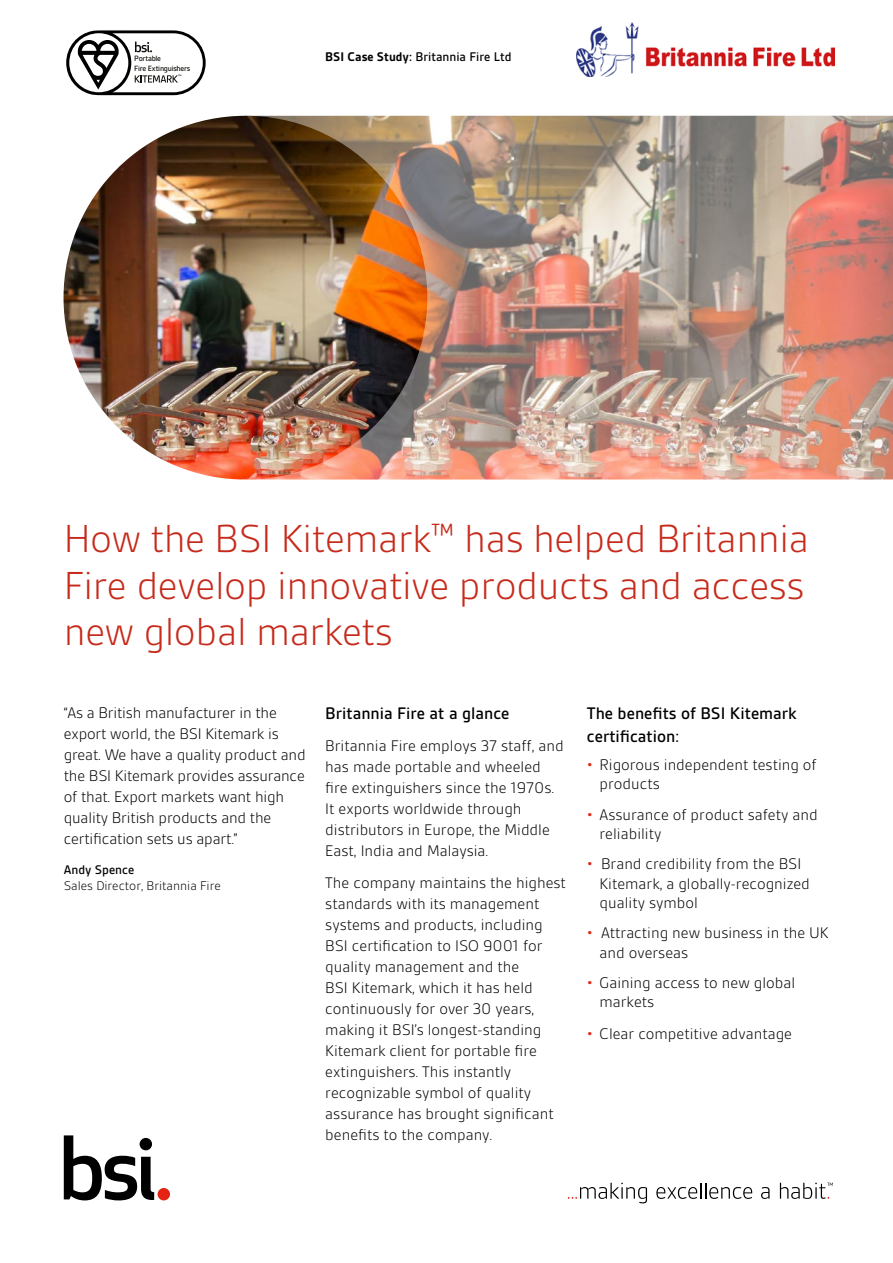
<style>
.page{position:relative;width:893px;height:1263px;background:#fff}
.page>*{position:absolute;margin:0;border:0;box-sizing:border-box;transform-origin:0 0}
.t1{font:300 42px/46.5px "BSI Gesta";letter-spacing:-.01em;color:#c62a1b;text-align:justify}
.t2{font:500 18px/22.5px "BSI Gesta";color:#000}
.t3{font:300 16.5px/21px "BSI Gesta";color:#000}
.t4{font:500 13.5px "BSI Gesta";color:#000}
.t5{font:300 13.5px "BSI Gesta";color:#000}
.t6{font:500 8.25px/9.1px "BSI Gesta";letter-spacing:-.035em;color:#12100b}
.s1{font-weight:700}
.s2{color:#e42313}
</style>
<div class="page">
<svg style="left:64px;top:1135px;width:90px;height:65px"></svg>
<div style="left:158px;top:1188px;width:12px;height:12px;background:#e42313;border-radius:50%"></div>
<svg style="left:568px;top:1182px;width:79px;height:21px"></svg>
<svg style="left:656px;top:1183px;width:96px;height:16px"></svg>
<svg style="left:761px;top:1187px;width:8px;height:12px"></svg>
<svg style="left:780px;top:1182px;width:53px;height:17px"></svg>
<img style="left:259px;top:116px;width:634px;height:363px">
<img style="left:64px;top:116px;width:363px;height:363px;border-radius:182px">
<img style="left:577px;top:22px;width:257px;height:55px">
<svg style="left:66px;top:30px;width:140px;height:65px"></svg>
<p class="t6" style="left:134px;top:54px;width:57px">Portable<br>Fire Extinguishers</p>
<p class="t4" style="left:325px;top:50px;width:188px"><span class="s1">BSI Case Study:</span> Britannia Fire Ltd</p>
<h1 class="t1" style="left:64px;top:516px;width:747px">How the BSI Kitemark<sup>™</sup> has helped Britannia Fire develop innovative products and access new global markets</h1>
<p class="t3" style="left:64px;top:703px;width:243px">“As a British manufacturer in the export world, the BSI Kitemark is great. We have a quality product and the BSI Kitemark provides assurance of that. Export markets want high quality British products and the certification sets us apart.”</p>
<p class="t4" style="left:64px;top:862px;width:72px">Andy Spence</p>
<p class="t5" style="left:64px;top:879px;width:159px">Sales Director, Britannia Fire</p>
<p class="t2" style="left:325px;top:702px;width:186px">Britannia Fire at a glance</p>
<p class="t3" style="left:325px;top:735px;width:240px">Britannia Fire employs 37 staff, and has made portable and wheeled fire extinguishers since the 1970s.<br>It exports worldwide through distributors in Europe, the Middle<br>East, India and Malaysia.</p>
<p class="t3" style="left:325px;top:872px;width:242px">The company maintains the highest standards with its management systems and products, including<br>BSI certification to ISO 9001 for quality management and the<br>BSI Kitemark, which it has held continuously for over 30 years, making it BSI’s longest-standing<br>Kitemark client for portable fire extinguishers. This instantly recognizable symbol of quality assurance has brought significant benefits to the company.</p>
<p class="t2" style="left:587px;top:702px;width:211px">The benefits of BSI Kitemark certification:</p>
<p class="t3" style="left:600px;top:755px;width:219px;line-height:19.5px;text-indent:-13px"><span class="s2">•</span> Rigorous independent testing of products</p>
<p class="t3" style="left:600px;top:804px;width:220px;line-height:19.5px;text-indent:-13px"><span class="s2">•</span> Assurance of product safety and reliability</p>
<p class="t3" style="left:600px;top:854px;width:212px;line-height:19.5px;text-indent:-13px"><span class="s2">•</span> Brand credibility from the BSI<br>Kitemark, a globally-recognized quality symbol</p>
<p class="t3" style="left:600px;top:923px;width:231px;line-height:19.5px;text-indent:-13px"><span class="s2">•</span> Attracting new business in the UK and overseas</p>
<p class="t3" style="left:600px;top:973px;width:197px;line-height:19.5px;text-indent:-13px"><span class="s2">•</span> Gaining access to new global markets</p>
<p class="t3" style="left:587px;top:1023px;width:207px"><span class="s2">•</span> Clear competitive advantage</p>
</div>
